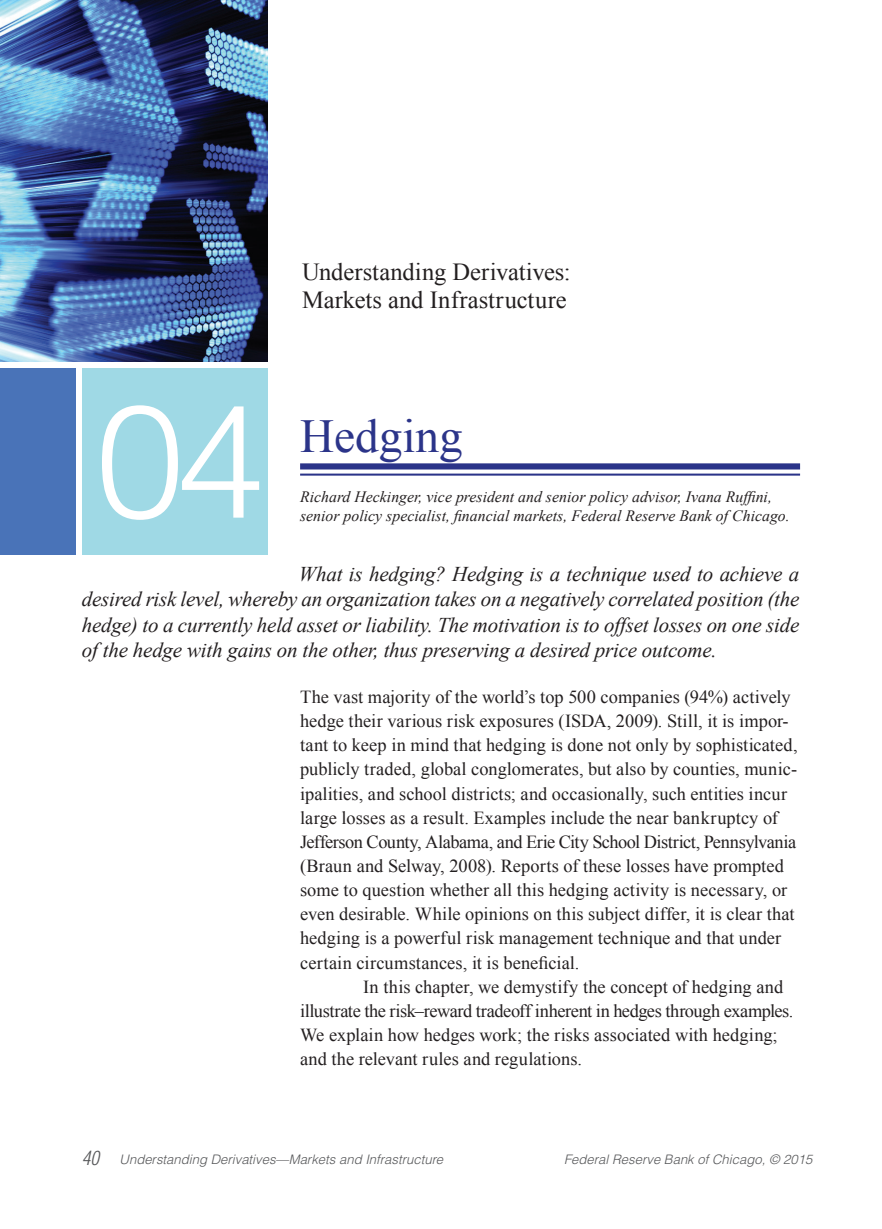
<style>
.page{position:relative;width:882px;height:1229px;background:#fff}
.page>*{position:absolute;margin:0;border:0;box-sizing:border-box;transform-origin:0 0}
.t1{font:300 159.25px "Helvetica LT Std";color:#fff}
.Chapter_Headline{font:47.25px "Times New Roman";color:#2b3489}
.Chapter_Title{font:24.5px/28px "Times New Roman";letter-spacing:.005em;color:#231f20}
.First_paragraph_ital{font:italic 21px/25.2px "Times New Roman";letter-spacing:-.01em;color:#231f20;text-align:justify}
.Body{font:18.38px/24.2px "Times New Roman";color:#231f20}
.author_paragraph{font:italic 15.75px "Times New Roman";color:#231f20}
.t2{font:italic 300 13.12px "Helvetica LT Std";color:#57585a}
.s1{font-stretch:condensed;font-size:19.25px}
</style>
<div class="page">
<div style="left:300px;top:463px;width:500px;height:6px;background:#2b3489"></div>
<hr style="left:300px;top:473px;width:500px;height:2px;background:#2b3489">
<div style="left:0;top:368px;width:75px;height:186px;background:#4973b8"></div>
<div style="left:82px;top:368px;width:186px;height:186px;background:#9fd9e5"></div>
<img style="left:0;top:0;width:268px;height:362px">
<p class="t1" style="left:96px;top:362px;width:171px">04</p>
<p class="Chapter_Title" style="left:302px;top:257px;width:270px">Understanding Derivatives:<br>Markets and Infrastructure</p>
<p class="Chapter_Headline" style="left:300px;top:404px;width:164px">Hedging</p>
<p class="author_paragraph" style="left:300px;top:486px;width:473px">Richard Heckinger, vice president and senior policy advisor, Ivana Ruffini,</p>
<p class="author_paragraph" style="left:300px;top:505px;width:491px">senior policy specialist, financial markets, Federal Reserve Bank of Chicago.</p>
<p class="First_paragraph_ital" style="left:82px;top:561px;width:719px;text-indent:217px">What is hedging? Hedging is a technique used to achieve a desired risk level, whereby an organization takes on a negatively correlated position (the hedge) to a currently held asset or liability. The motivation is to offset losses on one side of the hedge with gains on the other, thus preserving a desired price outcome.</p>
<p class="Body" style="left:300px;top:684px;width:499px">The vast majority of the world’s top 500 companies (94%) actively hedge their various risk exposures (ISDA, 2009). Still, it is impor&shy;tant to keep in mind that hedging is done not only by sophisticated, publicly traded, global conglomerates, but also by counties, munic&shy;ipalities, and school districts; and occasionally, such entities incur large losses as a result. Examples include the near bankruptcy of Jefferson County, Alabama, and Erie City School District, Pennsylvania (Braun and Selway, 2008). Reports of these losses have prompted some to question whether all this hedging activity is necessary, or even desirable. While opinions on this subject differ, it is clear that hedging is a powerful risk management technique and that under certain circumstances, it is beneficial.</p>
<p class="Body" style="left:300px;top:974px;width:495px;text-indent:63px">In this chapter, we demystify the concept of hedging and illustrate the risk–reward tradeoff inherent in hedges through examples.<br>We explain how hedges work; the risks associated with hedging; and the relevant rules and regulations.</p>
<p class="t2" style="left:82px;top:1151px;width:363px"><span class="s1">40</span> Understanding Derivatives—Markets and Infrastructure</p>
<p class="t2" style="left:564px;top:1151px;width:250px">Federal Reserve Bank of Chicago, © 2015</p>
</div>
